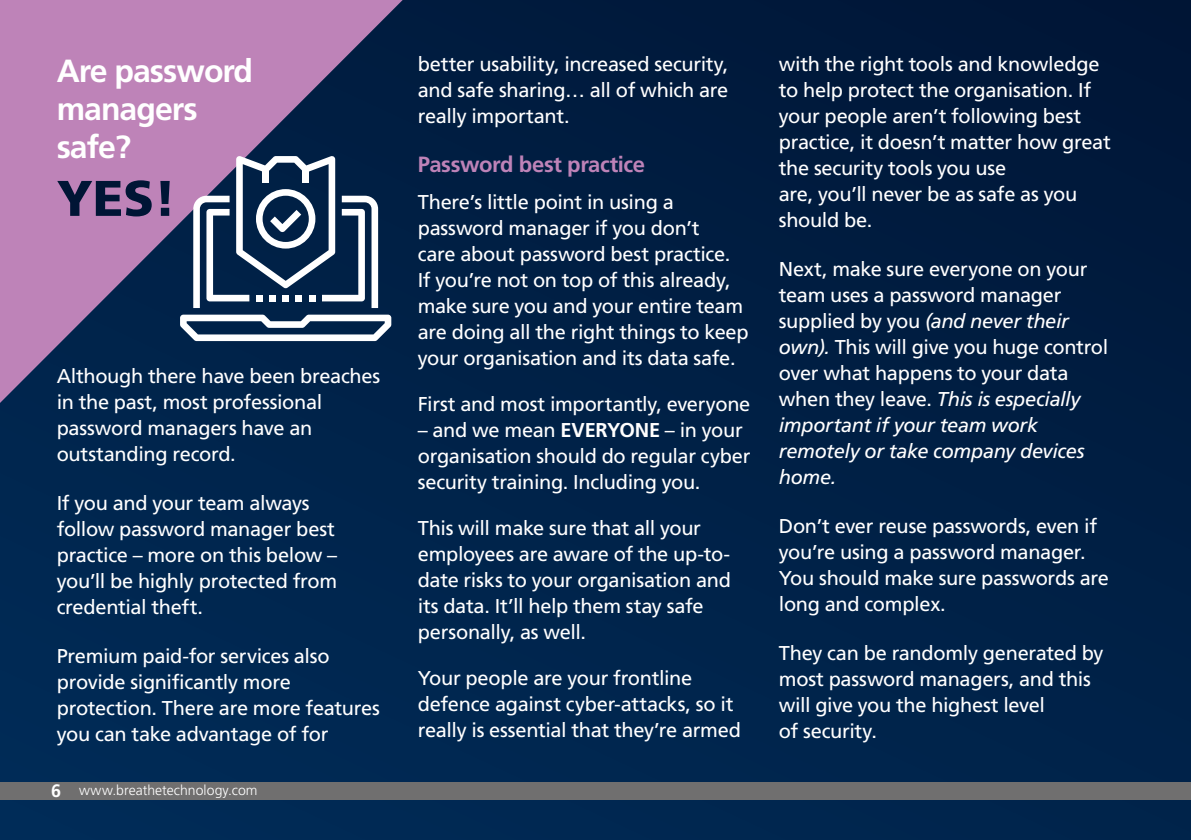
<style>
.page{position:relative;width:1191px;height:840px;background:#fff}
.page>*{position:absolute;margin:0;border:0;box-sizing:border-box;transform-origin:0 0}
.t1{font:900 50px "Frutiger LT Std";color:#001535}
.t2{font:700 32px/38px "Frutiger LT Std";letter-spacing:-.03em;color:#fff}
.t3{font:700 22px "Frutiger LT Std";letter-spacing:-.015em;color:#be83b8}
.t4{font:20px/26px "Frutiger LT Std";letter-spacing:-.015em;color:#fff}
.t5{font:300 14px "Frutiger LT Std";letter-spacing:.005em;color:#fff}
.s1{font-weight:700;font-size:18px}
.s2{font-weight:700}
.s3{font-style:italic}
</style>
<div class="page">
<div style="left:0;top:0;width:1191px;height:839px;background:linear-gradient(to right,#012953,#001b3e)"></div>
<div style="left:0;top:781px;width:1191px;height:17px;background:#706f6f"></div>
<svg style="left:0;top:0;width:403px;height:403px;background:#765e8d"></svg>
<svg style="left:180px;top:314px;width:211px;height:27px"></svg>
<svg style="left:193px;top:156px;width:185px;height:152px"></svg>
<h2 class="t2" style="left:57px;top:52px;width:198px">Are password managers safe?</h2>
<h1 class="t1" style="left:57px;top:168px;width:121px">YES!</h1>
<p class="t4" style="left:57px;top:363px;width:325px">Although there have been breaches in the past, most professional password managers have an outstanding record.</p>
<p class="t4" style="left:57px;top:490px;width:282px">If you and your team always follow password manager best practice – more on this below – you’ll be highly protected from credential theft.</p>
<p class="t4" style="left:57px;top:642px;width:324px">Premium paid-for services also provide significantly more protection. There are more features you can take advantage of for</p>
<p class="t5" style="left:51px;top:782px;width:208px"><span class="s1">6</span> www.breathetechnology.com</p>
<p class="t4" style="left:418px;top:51px;width:312px;text-align:justify">better usability, increased security, and safe sharing… all of which are really important.</p>
<p class="t3" style="left:418px;top:151px;width:229px">Password best practice</p>
<p class="t4" style="left:418px;top:189px;width:332px">There’s little point in using a password manager if you don’t<br>care about password best practice.<br>If you’re not on top of this already, make sure you and your entire team are doing all the right things to keep your organisation and its data safe.</p>
<p class="t4" style="left:418px;top:391px;width:334px">First and most importantly, everyone</p>
<p class="t4" style="left:418px;top:417px;width:334px">– and we mean <span class="s2">EVERYONE</span> – in your organisation should do regular cyber security training. Including you.</p>
<p class="t4" style="left:418px;top:515px;width:315px">This will make sure that all your employees are aware of the up-to&shy;date risks to your organisation and its data. It’ll help them stay safe personally, as well.</p>
<p class="t4" style="left:418px;top:664px;width:325px">Your people are your frontline defence against cyber-attacks, so it really is essential that they’re armed</p>
<p class="t4" style="left:779px;top:51px;width:333px">with the right tools and knowledge to help protect the organisation. If your people aren’t following best practice, it doesn’t matter how great the security tools you use<br>are, you’ll never be as safe as you should be.</p>
<p class="t4" style="left:779px;top:256px;width:331px">Next, make sure everyone on your team uses a password manager supplied by you <span class="s3">(and never their own).</span> This will give you huge control over what happens to your data when they leave. <span class="s3">This is especially important if your team work remotely or take company devices home.</span></p>
<p class="t4" style="left:779px;top:512px;width:331px">Don’t ever reuse passwords, even if you’re using a password manager.<br>You should make sure passwords are long and complex.</p>
<p class="t4" style="left:779px;top:639px;width:326px">They can be randomly generated by most password managers, and this will give you the highest level<br>of security.</p>
</div>
